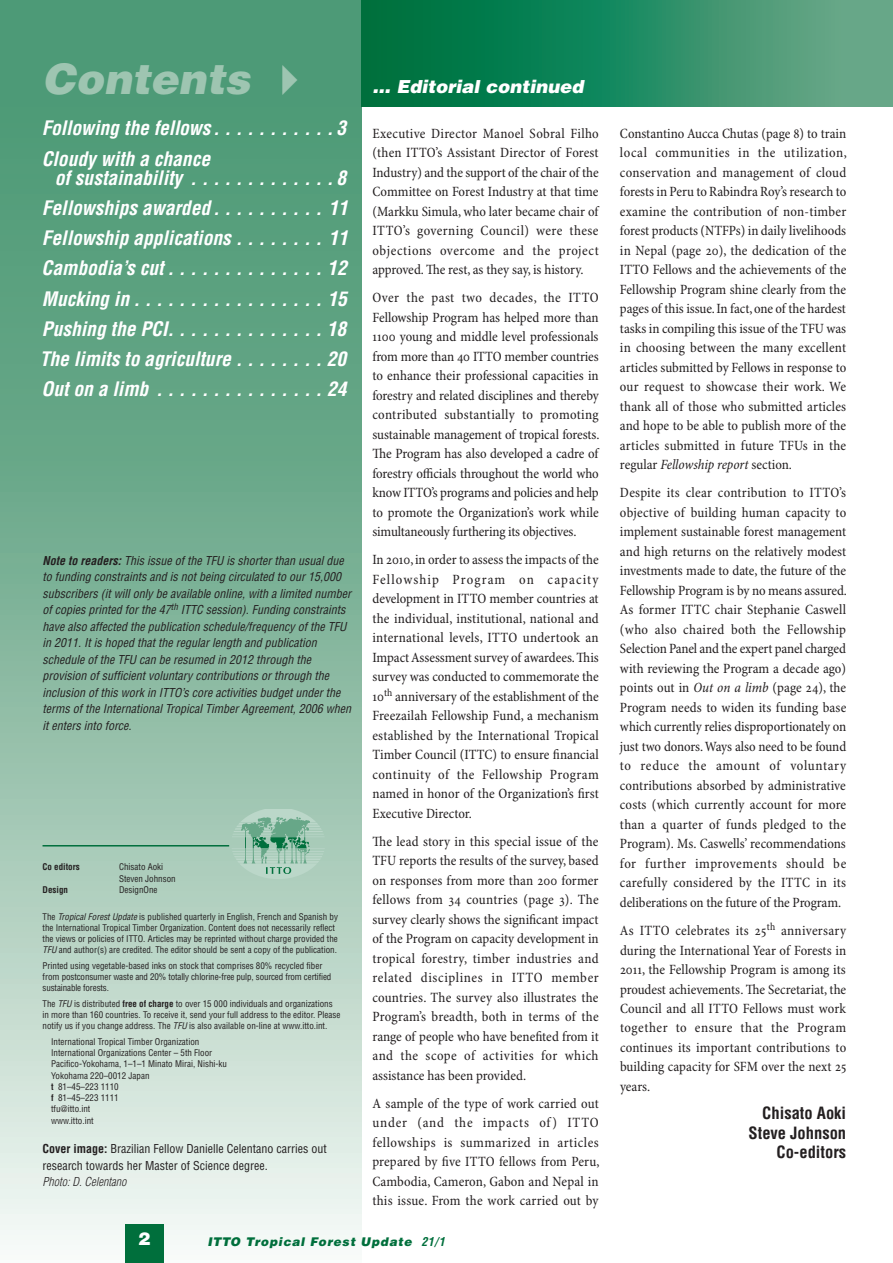
<style>
.page{position:relative;width:893px;height:1263px;background:#fff}
.page>*{position:absolute;margin:0;border:0;box-sizing:border-box;transform-origin:0 0}
.t1{font:italic 900 42px "Helvetica";color:#9ec5b1}
.t2{font:italic 700 condensed 19.5px/30.2px "Helvetica";color:#fff}
.t3{font:italic 900 18px "Helvetica";color:#fff}
.t4{font:900 18px "Helvetica Neue";color:#fff}
.t5{font:700 condensed 16.5px/19.5px "Helvetica";color:#231f20;text-align:right}
.t6{font:condensed 14.25px/19.5px "Minion Pro";letter-spacing:.005em;color:#231f20;text-align:justify}
.t7{font:italic condensed 12px/16.5px "Helvetica";color:#231f20}
.t8{font:condensed 12px/16.5px "Helvetica";color:#231f20}
.t9{font:italic 900 12px "Helvetica";letter-spacing:.065em;color:#006f3c}
.t10{font:italic 300 condensed 12px "Helvetica";color:#231f20}
.t11{font:condensed 9px/11.2px "Helvetica";color:#231f20}
.t12{font:700 condensed 9px "Helvetica";color:#231f20}
.s1{font-weight:700}
.s2{font-style:italic}
.s3{font-weight:700;font-stretch:condensed}
</style>
<div class="page">
<svg style="left:0;top:0;width:362px;height:1240px;background:#8bbba3"></svg>
<svg style="left:362px;top:0;width:531px;height:106px;background:#288b62"></svg>
<div style="left:125px;top:1225px;width:39px;height:38px;background:#006f3c"></div>
<svg style="left:232px;top:809px;width:93px;height:70px;background:#98c2ae"></svg>
<hr style="left:43px;top:845px;width:186px;height:1px;background:#006f3c">
<h1 class="t1" style="left:43px;top:51px;width:271px">Contents ✔</h1>
<h2 class="t2" style="left:42px;top:113px;width:306px">Following the fellows . . . . . . . . . . 3<br>Cloudy with a chance</h2>
<p class="t2" style="left:40px;top:163px;width:310px;text-align:justify;text-indent:15px">of sustainability . . . . . . . . . . . . 8<br>Fellowships awarded . . . . . . . . . . 11<br>Fellowship applications . . . . . . . . 11<br>Cambodia’s cut . .............12<br>Mucking in . ................15<br>Pushing the PCI . .............18<br>The limits to agriculture . . . . . . . . 20<br>Out on a limb ...............24</p>
<p class="t7" style="left:43px;top:552px;width:310px"><span class="s1">Note to readers:</span> This issue of the TFU is shorter than usual due to funding constraints and is not being circulated to our 15,000 subscribers (it will only be available online, with a limited number of copies printed for the 47<sup>th</sup> ITTC session). Funding constraints have also affected the publication schedule/frequency of the TFU in 2011. It is hoped that the regular length and publication schedule of the TFU can be resumed in 2012 through the provision of sufficient voluntary contributions or through the inclusion of this work in ITTO’s core activities budget under the terms of the International Tropical Timber Agreement, 2006 when it enters into force.</p>
<p class="t12" style="left:43px;top:861px;width:39px">Co editors</p>
<p class="t11" style="left:119px;top:861px;width:58px">Chisato Aoki<br>Steven Johnson</p>
<p class="t12" style="left:43px;top:884px;width:27px">Design</p>
<p class="t11" style="left:119px;top:884px;width:40px">DesignOne</p>
<p class="t11" style="left:43px;top:911px;width:297px">The <span class="s2">Tropical Forest Update</span> is published quarterly in English, French and Spanish by the International Tropical Timber Organization. Content does not necessarily reflect the views or policies of ITTO. Articles may be reprinted without charge provided the <span class="s2">TFU</span> and author(s) are credited. The editor should be sent a copy of the publication.</p>
<p class="t11" style="left:43px;top:960px;width:290px">Printed using vegetable-based inks on stock that comprises 80% recycled fiber from postconsumer waste and 20% totally chlorine-free pulp, sourced from certified sustainable forests.</p>
<p class="t11" style="left:43px;top:998px;width:300px">The <span class="s2">TFU</span> is distributed <span class="s1">free of charge</span> to over 15 000 individuals and organizations in more than 160 countries. To receive it, send your full address to the editor. Please notify us if you change address. The <span class="s2">TFU</span> is also available on-line at www.itto.int.</p>
<p class="t11" style="left:51px;top:1036px;width:177px">International Tropical Timber Organization<br>International Organizations Center – 5th Floor<br>Pacifico-Yokohama, 1–1–1 Minato Mirai, Nishi-ku<br>Yokohama 220–0012 Japan<br><span class="s1">t</span> 81–45–223 1110<br><span class="s1">f</span> 81–45–223 1111<br>tfu@itto.int<br>www.itto.int</p>
<p class="t8" style="left:43px;top:1141px;width:286px"><span class="s1">Cover image:</span> Brazilian Fellow Danielle Celentano carries out research towards her Master of Science degree.</p>
<p class="t10" style="left:43px;top:1174px;width:85px">Photo: D. Celentano</p>
<p class="t3" style="left:372px;top:75px;width:212px">… Editorial continued</p>
<p class="t6" style="left:372px;top:124px;width:228px">Executive Director Manoel Sobral Filho (then ITTO’s Assistant Director of Forest Industry) and the support of the chair of the Committee on Forest Industry at that time (Markku Simula, who later became chair of ITTO’s governing Council) were these objections overcome and the project approved. The rest, as they say, is history.</p>
<p class="t6" style="left:372px;top:289px;width:229px">Over the past two decades, the ITTO Fellowship Program has helped more than 1100 young and middle level professionals from more than 40 ITTO member countries to enhance their professional capacities in forestry and related disciplines and thereby contributed substantially to promoting sustainable management of tropical forests.<br>The Program has also developed a cadre of forestry officials throughout the world who know ITTO’s programs and policies and help to promote the Organization’s work while simultaneously furthering its objectives.</p>
<p class="t6" style="left:372px;top:551px;width:228px">In 2010, in order to assess the impacts of the Fellowship Program on capacity development in ITTO member countries at the individual, institutional, national and international levels, ITTO undertook an Impact Assessment survey of awardees. This survey was conducted to commemorate the 10<sup>th</sup> anniversary of the establishment of the Freezailah Fellowship Fund, a mechanism established by the International Tropical Timber Council (ITTC) to ensure financial continuity of the Fellowship Program named in honor of the Organization’s first Executive Director.</p>
<p class="t6" style="left:372px;top:832px;width:228px">The lead story in this special issue of the TFU reports the results of the survey, based on responses from more than 200 former fellows from 34 countries (page 3). The survey clearly shows the significant impact of the Program on capacity development in tropical forestry, timber industries and related disciplines in ITTO member countries. The survey also illustrates the Program’s breadth, both in terms of the range of people who have benefited from it and the scope of activities for which assistance has been provided.</p>
<p class="t6" style="left:372px;top:1094px;width:229px">A sample of the type of work carried out under (and the impacts of) ITTO fellowships is summarized in articles prepared by five ITTO fellows from Peru, Cambodia, Cameron, Gabon and Nepal in this issue. From the work carried out by</p>
<p class="t4" style="left:138px;top:1228px;width:14px">2</p>
<p class="t9" style="left:207px;top:1233px;width:239px">ITTO Tropical Forest Update <span class="s3">21/1</span></p>
<p class="t6" style="left:620px;top:124px;width:228px">Constantino Aucca Chutas (page 8) to train local communities in the utilization, conservation and management of cloud forests in Peru to Rabindra Roy’s research to examine the contribution of non-timber forest products (NTFPs) in daily livelihoods in Nepal (page 20), the dedication of the ITTO Fellows and the achievements of the Fellowship Program shine clearly from the pages of this issue. In fact, one of the hardest tasks in compiling this issue of the TFU was in choosing between the many excellent articles submitted by Fellows in response to our request to showcase their work. We thank all of those who submitted articles and hope to be able to publish more of the articles submitted in future TFUs in the regular <span class="s2">Fellowship report</span> section.</p>
<p class="t6" style="left:620px;top:483px;width:229px">Despite its clear contribution to ITTO’s objective of building human capacity to implement sustainable forest management and high returns on the relatively modest investments made to date, the future of the Fellowship Program is by no means assured.<br>As former ITTC chair Stephanie Caswell (who also chaired both the Fellowship Selection Panel and the expert panel charged with reviewing the Program a decade ago) points out in <span class="s2">Out on a limb</span> (page 24), the Program needs to widen its funding base which currently relies disproportionately on just two donors. Ways also need to be found to reduce the amount of voluntary contributions absorbed by administrative costs (which currently account for more than a quarter of funds pledged to the Program). Ms. Caswells’ recommendations for further improvements should be carefully considered by the ITTC in its deliberations on the future of the Program.</p>
<p class="t6" style="left:620px;top:921px;width:228px">As ITTO celebrates its 25<sup>th</sup> anniversary during the International Year of Forests in 2011, the Fellowship Program is among its proudest achievements. The Secretariat, the Council and all ITTO Fellows must work together to ensure that the Program continues its important contributions to building capacity for SFM over the next 25 years.</p>
<p class="t5" style="left:749px;top:1103px;width:99px">Chisato Aoki<br>Steve Johnson<br>Co-editors</p>
</div>
